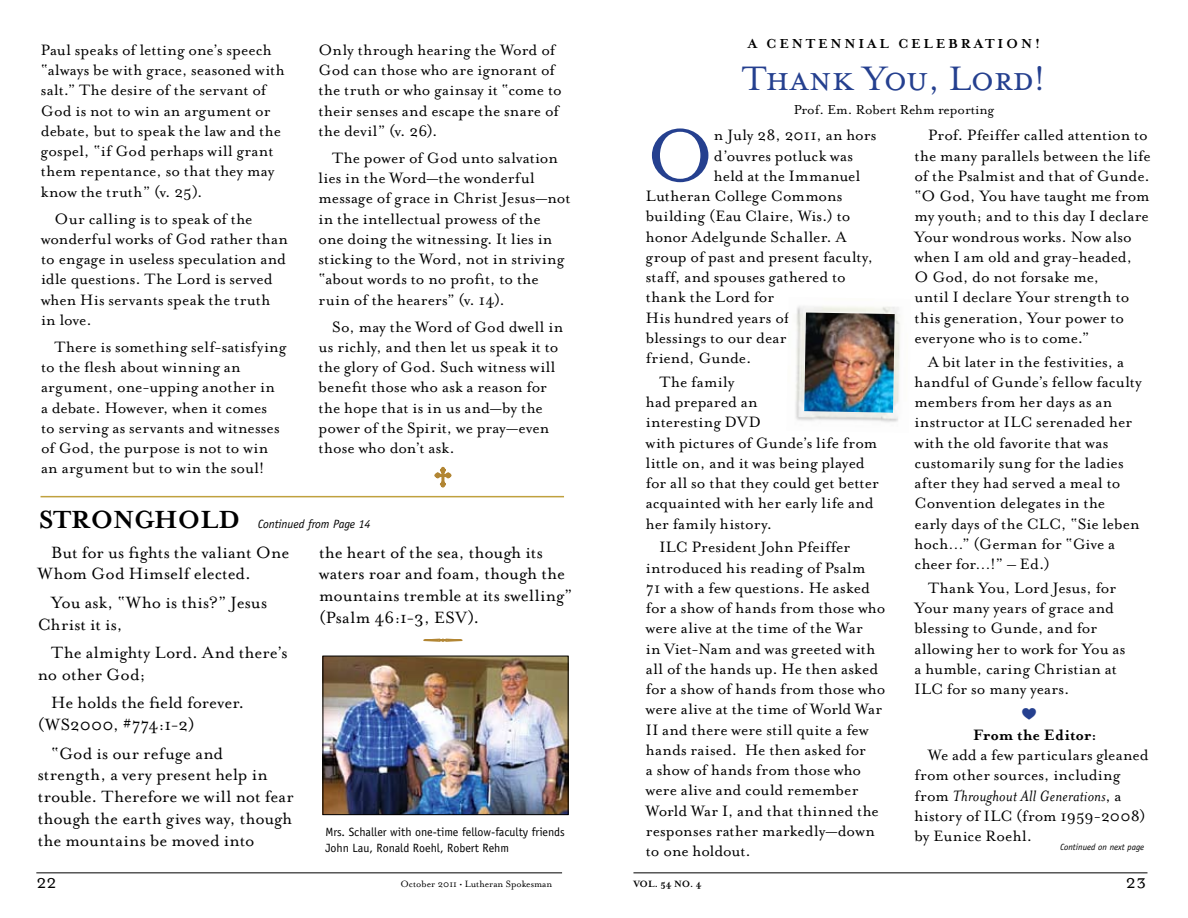
<style>
.page{position:relative;width:1188px;height:918px;background:#fff}
.page>*{position:absolute;margin:0;border:0;box-sizing:border-box;transform-origin:0 0}
.t1{font:84.75px "Mrs Eaves Roman";color:#25408f}
.t2{font:39px "Mrs Eaves Small Caps";letter-spacing:-.01em;color:#25408f}
.t3{font:22.5px "Mrs Eaves All Small Caps";color:#000}
.t4{font:18.75px/21.8px "Mrs Eaves Roman";letter-spacing:.01em;color:#000}
.t5{font:17.25px/20.2px "Mrs Eaves Roman";letter-spacing:.01em;color:#000}
.t6{font:italic 17.25px "Mrs Eaves";letter-spacing:.01em;color:#000}
.t7{font:700 17.25px "Mrs Eaves";color:#000}
.t8{font:15px "Mrs Eaves Roman";color:#000}
.t9{font:700 15px "Mrs Eaves";letter-spacing:.185em;color:#000}
.t10{font:12px/16.5px "Officina Sans";color:#000}
.t11{font:italic 12px "Officina Sans";letter-spacing:-.005em;color:#000}
.t12{font:10.5px "Mrs Eaves Roman";color:#000}
.t13{font:700 10.5px "Mrs Eaves";letter-spacing:-.01em;color:#000}
.t14{font:italic 9px "Officina Sans";color:#000}
.s1{font-family:"Mrs Eaves";font-weight:700;font-style:normal;font-size:28.5px}
.s2{font-family:"Mrs Eaves Roman";font-style:normal}
</style>
<div class="page">
<hr style="left:633px;top:872px;width:514px;height:1px;background:#000">
<hr style="left:36px;top:872px;width:526px;height:1px;background:#000">
<hr style="left:41px;top:496px;width:523px;height:1px;background:#c0a13e">
<img style="left:795px;top:306px;width:105px;height:117px">
<img style="left:804px;top:313px;width:91px;height:100px">
<svg style="left:434px;top:466px;width:18px;height:22px"></svg>
<svg style="left:423px;top:638px;width:40px;height:4px"></svg>
<img style="left:325px;top:658px;width:242px;height:155px">
<div style="left:323px;top:656px;width:246px;height:159px;border:1px solid #000"></div>
<p class="t5" style="left:41px;top:40px;width:245px">Paul speaks of letting one’s speech “always be with grace, seasoned with salt.” The desire of the servant of<br>God is not to win an argument or debate, but to speak the law and the gospel, “if God perhaps will grant them repentance, so that they may know the truth” (v. 25).</p>
<p class="t5" style="left:41px;top:208px;width:249px;text-indent:13px">Our calling is to speak of the wonderful works of God rather than to engage in useless speculation and idle questions. The Lord is served when His servants speak the truth in love.</p>
<p class="t5" style="left:41px;top:337px;width:247px;text-indent:14px">There is something self-satisfying to the flesh about winning an argument, one-upping another in<br>a debate. However, when it comes<br>to serving as servants and witnesses of God, the purpose is not to win an argument but to win the soul!</p>
<p class="t5" style="left:319px;top:40px;width:245px">Only through hearing the Word of<br>God can those who are ignorant of the truth or who gainsay it “come to their senses and escape the snare of the devil” (v. 26).</p>
<p class="t5" style="left:319px;top:148px;width:253px;text-indent:13px">The power of God unto salvation lies in the Word—the wonderful message of grace in Christ Jesus—not in the intellectual prowess of the<br>one doing the witnessing. It lies in sticking to the Word, not in striving “about words to no profit, to the ruin of the hearers” (v. 14).</p>
<p class="t5" style="left:319px;top:316px;width:246px;text-indent:13px">So, may the Word of God dwell in us richly, and then let us speak it to the glory of God. Such witness will benefit those who ask a reason for the hope that is in us and—by the power of the Spirit, we pray—even those who don’t ask.</p>
<p class="t11" style="left:39px;top:517px;width:333px"><span class="s1">STRONGH OLD</span> Continued from Page 14</p>
<p class="t4" style="left:38px;top:541px;width:253px;text-indent:14px">But for us fights the valiant O ne<br>Whom God Himself elected.</p>
<p class="t4" style="left:38px;top:592px;width:231px;text-indent:14px">You ask, “Who is this?” Jesus<br>Christ it is,</p>
<p class="t4" style="left:38px;top:642px;width:251px;text-indent:13px">The almighty Lord. And there’s no other God;</p>
<p class="t4" style="left:38px;top:692px;width:208px;text-indent:13px">He holds the field forever. (WS2000, #774:1-2)</p>
<p class="t4" style="left:38px;top:742px;width:258px;text-indent:14px">“God is our refuge and strength, a very present help in trouble. Therefore we will not fear though the earth gives way, though the mountains be moved into</p>
<p class="t4" style="left:319px;top:541px;width:254px">the heart of the sea, though its waters roar and foam, though the mountains tremble at its swelling” (Psalm 46:1-3, E SV).</p>
<p class="t10" style="left:325px;top:823px;width:241px">Mrs. Schaller with one-time fellow-faculty friends<br>John Lau, Ronald Roehl, Robert Rehm</p>
<p class="t9" style="left:748px;top:35px;width:294px">A C EN TENN IAL C EL EB RATION !</p>
<h2 class="t2" style="left:742px;top:58px;width:306px">Thank You, Lord!</h2>
<p class="t8" style="left:794px;top:101px;width:202px">Prof. Em. Robert Rehm reporting</p>
<h1 class="t1" style="left:646px;top:110px;width:58px">O</h1>
<p class="t5" style="left:714px;top:125px;width:164px">n July 28, 2011, an hors</p>
<p class="t5" style="left:714px;top:145px;width:140px">d’ouvres potluck was</p>
<p class="t5" style="left:714px;top:166px;width:148px">held at the Immanuel</p>
<p class="t5" style="left:646px;top:186px;width:198px">Lutheran College Commons</p>
<p class="t5" style="left:646px;top:206px;width:206px">building (Eau Claire, Wis.) to</p>
<p class="t5" style="left:646px;top:226px;width:192px">honor Adelgunde Schaller. A</p>
<p class="t5" style="left:646px;top:247px;width:229px">group of past and present faculty,</p>
<p class="t5" style="left:646px;top:267px;width:202px">staff, and spouses gathered to</p>
<p class="t5" style="left:646px;top:287px;width:130px">thank the Lord for</p>
<p class="t5" style="left:646px;top:307px;width:145px">His hundred years of</p>
<p class="t5" style="left:646px;top:328px;width:142px">blessings to our dear</p>
<p class="t5" style="left:646px;top:348px;width:107px">friend, Gunde.</p>
<p class="t5" style="left:646px;top:372px;width:234px;text-indent:13px">The family<br>had prepared an<br>interesting DVD<br>with pictures of Gunde’s life from little on, and it was being played for all so that they could get better acquainted with her early life and her family history.</p>
<p class="t5" style="left:646px;top:537px;width:241px;text-indent:14px">ILC President John Pfeiffer introduced his reading of Psalm<br>71 with a few questions. He asked for a show of hands from those who were alive at the time of the War<br>in Viet-Nam and was greeted with all of the hands up. He then asked for a show of hands from those who were alive at the time of World War<br>II and there were still quite a few hands raised. He then asked for<br>a show of hands from those who were alive and could remember<br>World War I, and that thinned the responses rather markedly—down to one holdout.</p>
<p class="t5" style="left:915px;top:125px;width:238px;text-indent:14px">Prof. Pfeiffer called attention to the many parallels between the life of the Psalmist and that of Gunde. “O God, You have taught me from my youth; and to this day I declare<br>Your wondrous works. Now also when I am old and gray-headed,<br>O God, do not forsake me,<br>until I declare Your strength to this generation, Your power to everyone who is to come.”</p>
<p class="t5" style="left:915px;top:352px;width:229px;text-indent:14px">A bit later in the festivities, a handful of Gunde’s fellow faculty members from her days as an instructor at ILC serenaded her with the old favorite that was customarily sung for the ladies after they had served a meal to<br>Convention delegates in the early days of the CLC, “Sie leben hoch…” (German for “Give a cheer for…!” – Ed.)</p>
<p class="t5" style="left:915px;top:578px;width:212px;text-indent:13px">Thank You, Lord Jesus, for<br>Your many years of grace and blessing to Gunde, and for allowing her to work for You as a humble, caring Christian at<br>ILC for so many years.</p>
<p class="t7" style="left:973px;top:725px;width:125px">FROM THE EDITOR:</p>
<p class="t5" style="left:915px;top:745px;width:236px;text-indent:13px">We add a few particulars gleaned from other sources, including</p>
<p class="t6" style="left:915px;top:786px;width:208px"><span class="s2">from</span> Throughout All Generations<span class="s2">, a</span></p>
<p class="t5" style="left:915px;top:806px;width:233px">history of ILC (from 1959-2008) by Eunice Roehl.</p>
<p class="t14" style="left:1060px;top:842px;width:86px">Continued on next page</p>
<h3 class="t3" style="left:36px;top:873px;width:22px">22</h3>
<p class="t12" style="left:400px;top:878px;width:153px">October 2011 • Lutheran Spokesman</p>
<p class="t13" style="left:633px;top:878px;width:70px">VOL. 54 NO. 4</p>
<h3 class="t3" style="left:1126px;top:873px;width:22px">23</h3>
</div>
